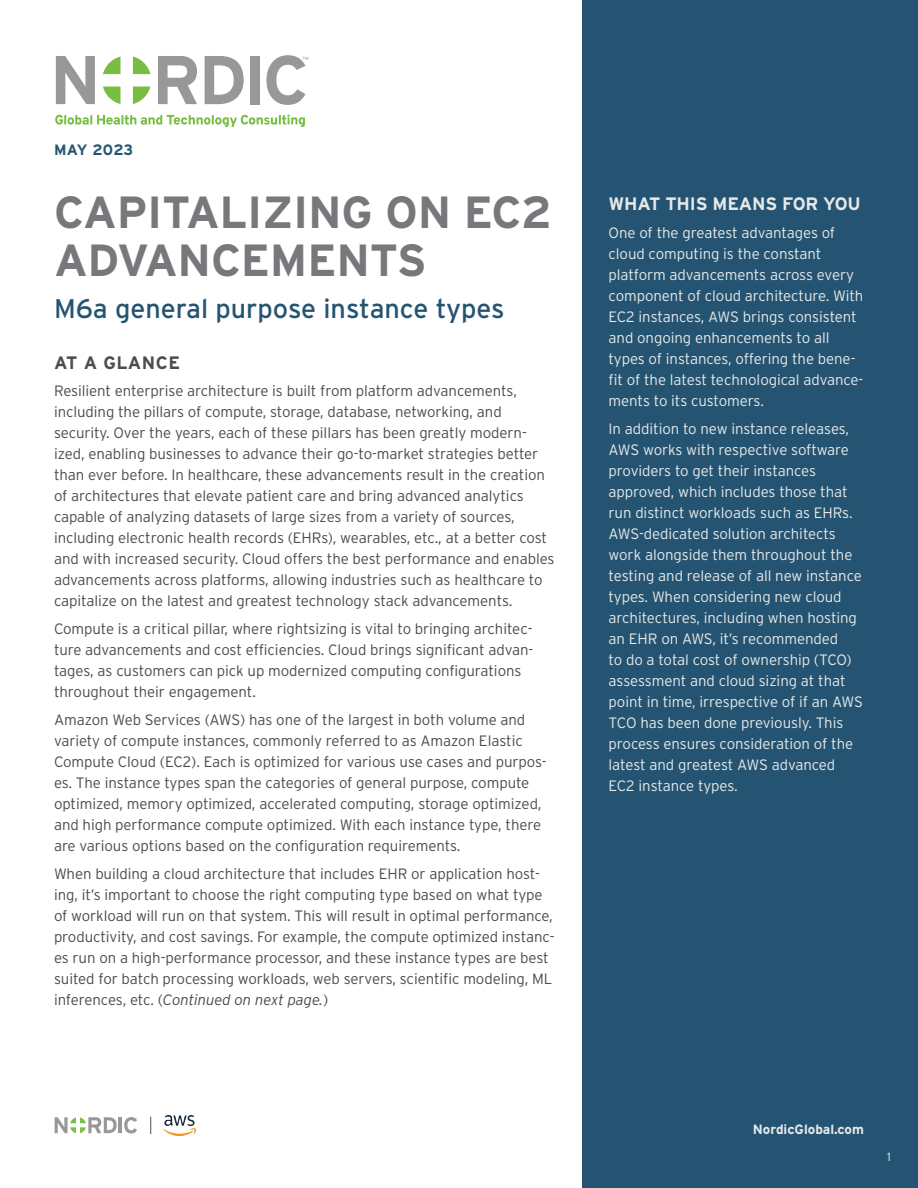
<style>
.page{position:relative;width:918px;height:1188px;background:#fff}
.page>*{position:absolute;margin:0;border:0;box-sizing:border-box;transform-origin:0 0}
.t1{font:700 45px/48px "Interstate";letter-spacing:-.005em;color:#76787b}
.t2{font:27px "Interstate";color:#255472}
.t3{font:700 18px "Interstate";letter-spacing:-.01em;color:#e6e9e8}
.t4{font:700 18px "Interstate";letter-spacing:.025em;color:#4b4c4d}
.t5{font:300 15px/21px "Interstate";letter-spacing:-.005em;color:#4b4c4d}
.t6{font:300 15px/21px "Interstate";letter-spacing:-.005em;color:#e6e9e8}
.t7{font:700 15px "Interstate";letter-spacing:.005em;color:#255472}
.t8{font:700 13.5px "Interstate";color:#e6e9e8}
.t9{font:300 12px "Interstate";color:#e6e9e8}
.s1{font-style:italic}
</style>
<div class="page">
<div style="left:582px;top:0;width:336px;height:1188px;background:#255472"></div>
<svg style="left:55px;top:115px;width:250px;height:12px"></svg>
<svg style="left:56px;top:56px;width:39px;height:48px"></svg>
<svg style="left:158px;top:56px;width:39px;height:48px"></svg>
<svg style="left:205px;top:56px;width:39px;height:48px"></svg>
<div style="left:250px;top:56px;width:10px;height:48px;background:#989899"></div>
<svg style="left:103px;top:57px;width:17px;height:17px"></svg>
<svg style="left:133px;top:57px;width:17px;height:17px"></svg>
<svg style="left:103px;top:87px;width:17px;height:17px"></svg>
<svg style="left:133px;top:87px;width:17px;height:17px"></svg>
<svg style="left:266px;top:55px;width:42px;height:50px"></svg>
<hr style="left:119px;top:1117px;width:3px;height:16px;background:#989899">
<svg style="left:55px;top:1117px;width:62px;height:16px"></svg>
<svg style="left:124px;top:1117px;width:14px;height:16px"></svg>
<img style="left:163px;top:1116px;width:33px;height:19px">
<svg style="left:150px;top:1117px;width:1px;height:17px"></svg>
<p class="t7" style="left:54px;top:142px;width:81px">MAY 2023</p>
<h1 class="t1" style="left:54px;top:187px;width:500px">CAPITALIZING ON EC2<br>ADVANCEMENTS</h1>
<h2 class="t2" style="left:54px;top:294px;width:452px">M6a general purpose instance types</h2>
<p class="t4" style="left:54px;top:352px;width:128px">AT A GLANCE</p>
<p class="t5" style="left:54px;top:381px;width:502px">Resilient enterprise architecture is built from platform advancements, including the pillars of compute, storage, database, networking, and security. Over the years, each of these pillars has been greatly modern&shy;ized, enabling businesses to advance their go-to-market strategies better than ever before. In healthcare, these advancements result in the creation of architectures that elevate patient care and bring advanced analytics capable of analyzing datasets of large sizes from a variety of sources, including electronic health records (EHRs), wearables, etc., at a better cost and with increased security. Cloud offers the best performance and enables advancements across platforms, allowing industries such as healthcare to capitalize on the latest and greatest technology stack advancements.</p>
<p class="t5" style="left:54px;top:618px;width:481px">Compute is a critical pillar, where rightsizing is vital to bringing architec&shy;ture advancements and cost efficiencies. Cloud brings significant advan&shy;tages, as customers can pick up modernized computing configurations throughout their engagement.</p>
<p class="t5" style="left:54px;top:709px;width:494px">Amazon Web Services (AWS) has one of the largest in both volume and variety of compute instances, commonly referred to as Amazon Elastic Compute Cloud (EC2). Each is optimized for various use cases and purpos&shy;es. The instance types span the categories of general purpose, compute optimized, memory optimized, accelerated computing, storage optimized, and high performance compute optimized. With each instance type, there are various options based on the configuration requirements.</p>
<p class="t5" style="left:54px;top:863px;width:502px">When building a cloud architecture that includes EHR or application host&shy;ing, it’s important to choose the right computing type based on what type of workload will run on that system. This will result in optimal performance, productivity, and cost savings. For example, the compute optimized instanc&shy;es run on a high-performance processor, and these instance types are best suited for batch processing workloads, web servers, scientific modeling, ML inferences, etc. (<span class="s1">Continued on next page.</span>)</p>
<p class="t3" style="left:609px;top:194px;width:254px">WHAT THIS MEANS FOR YOU</p>
<p class="t6" style="left:609px;top:222px;width:256px">One of the greatest advantages of cloud computing is the constant platform advancements across every component of cloud architecture. With EC2 instances, AWS brings consistent and ongoing enhancements to all types of instances, offering the bene&shy;fit of the latest technological advance&shy;ments to its customers.</p>
<p class="t6" style="left:609px;top:418px;width:256px">In addition to new instance releases, AWS works with respective software providers to get their instances approved, which includes those that run distinct workloads such as EHRs.<br>AWS-dedicated solution architects work alongside them throughout the testing and release of all new instance types. When considering new cloud architectures, including when hosting an EHR on AWS, it’s recommended<br>to do a total cost of ownership (TCO) assessment and cloud sizing at that point in time, irrespective of if an AWS TCO has been done previously. This process ensures consideration of the latest and greatest AWS advanced EC2 instance types.</p>
<p class="t8" style="left:753px;top:1122px;width:113px">NordicGlobal.com</p>
<p class="t9" style="left:887px;top:1150px;width:5px">1</p>
</div>
